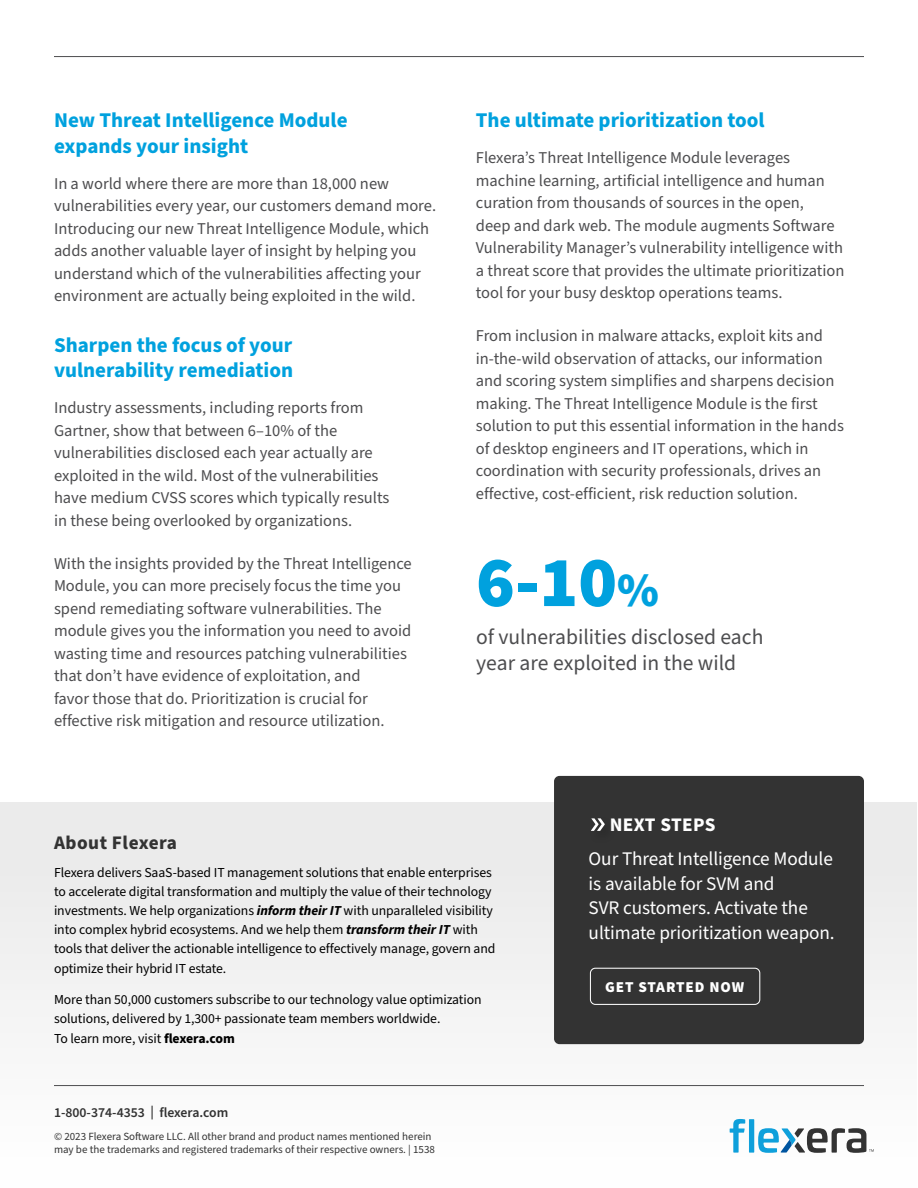
<style>
.page{position:relative;width:918px;height:1188px;background:#fff}
.page>*{position:absolute;margin:0;border:0;box-sizing:border-box;transform-origin:0 0}
.t1{font:900 72px "Source Sans Pro";color:#00a1de}
.t2{font:21.6px/26px "Source Sans Pro";color:#4d4d4f}
.t3{font:700 21px/25.2px "Source Sans Pro";color:#00a1de}
.t4{font:19.2px/24.8px "Source Sans Pro";letter-spacing:-.005em;color:#fff}
.t5{font:700 19.2px "Source Sans Pro";letter-spacing:.025em;color:#333}
.t6{font:700 19.2px "Source Sans Pro";letter-spacing:.02em;color:#fff}
.t7{font:16.5px/22.5px "Source Sans Pro";color:#4d4d4f}
.t8{font:900 15.15px "Source Sans Pro";letter-spacing:.06em;color:#fff}
.t9{font:13.8px/19.2px "Source Sans Pro";letter-spacing:-.005em;color:#000}
.t10{font:600 13.8px "Source Sans Pro";color:#333}
.t11{font:10.95px/13.2px "Source Sans Pro";color:#333}
.s1{font-size:48px}
.s2{font-weight:700;font-style:italic}
.s3{font-weight:700}
</style>
<div class="page">
<div style="left:1px;top:802px;width:916px;height:386px;background:#f5f5f5"></div>
<svg style="left:730px;top:1119px;width:15px;height:34px"></svg>
<div style="left:749px;top:1119px;width:5px;height:34px;background:#0fa0db"></div>
<svg style="left:758px;top:1128px;width:116px;height:25px"></svg>
<hr style="left:54px;top:1085px;width:810px;height:1px;background:#4d4d4f">
<div style="left:554px;top:776px;width:310px;height:268px;background:#333;border-radius:5px"></div>
<div style="left:590px;top:968px;width:170px;height:37px;border:1px solid #fff;border-radius:5px"></div>
<svg style="left:591px;top:818px;width:14px;height:13px"></svg>
<hr style="left:54px;top:56px;width:810px;height:1px;background:#4d4d4f">
<p class="t3" style="left:54px;top:108px;width:295px">New Threat Intelligence Module expands your insight</p>
<p class="t7" style="left:54px;top:172px;width:384px">In a world where there are more than 18,000 new vulnerabilities every year, our customers demand more.<br>Introducing our new Threat Intelligence Module, which adds another valuable layer of insight by helping you understand which of the vulnerabilities affecting your environment are actually being exploited in the wild.</p>
<p class="t3" style="left:54px;top:333px;width:241px">Sharpen the focus of your vulnerability remediation</p>
<p class="t7" style="left:54px;top:397px;width:337px">Industry assessments, including reports from Gartner, show that between 6–10% of the vulnerabilities disclosed each year actually are exploited in the wild. Most of the vulnerabilities have medium CVSS scores which typically results in these being overlooked by organizations.</p>
<p class="t7" style="left:54px;top:552px;width:359px">With the insights provided by the Threat Intelligence Module, you can more precisely focus the time you spend remediating software vulnerabilities. The module gives you the information you need to avoid wasting time and resources patching vulnerabilities that don’t have evidence of exploitation, and<br>favor those that do. Prioritization is crucial for effective risk mitigation and resource utilization.</p>
<p class="t3" style="left:476px;top:108px;width:290px">The ultimate prioritization tool</p>
<p class="t7" style="left:476px;top:147px;width:370px">Flexera’s Threat Intelligence Module leverages machine learning, artificial intelligence and human curation from thousands of sources in the open,<br>deep and dark web. The module augments Software Vulnerability Manager’s vulnerability intelligence with a threat score that provides the ultimate prioritization tool for your busy desktop operations teams.</p>
<p class="t7" style="left:476px;top:325px;width:370px">From inclusion in malware attacks, exploit kits and in-the-wild observation of attacks, our information and scoring system simplifies and sharpens decision making. The Threat Intelligence Module is the first solution to put this essential information in the hands of desktop engineers and IT operations, which in coordination with security professionals, drives an effective, cost-efficient, risk reduction solution.</p>
<h1 class="t1" style="left:476px;top:532px;width:184px">6-10<span class="s1">%</span></h1>
<h2 class="t2" style="left:476px;top:624px;width:289px">of vulnerabilities disclosed each year are exploited in the wild</h2>
<p class="t5" style="left:54px;top:830px;width:125px">About Flexera</p>
<p class="t9" style="left:54px;top:863px;width:443px">Flexera delivers SaaS-based IT management solutions that enable enterprises to accelerate digital transformation and multiply the value of their technology investments. We help organizations <span class="s2">inform their IT</span> with unparalleled visibility into complex hybrid ecosystems. And we help them <span class="s2">transform their IT</span> with tools that deliver the actionable intelligence to effectively manage, govern and optimize their hybrid IT estate.</p>
<p class="t9" style="left:54px;top:990px;width:429px">More than 50,000 customers subscribe to our technology value optimization solutions, delivered by 1,300+ passionate team members worldwide.<br>To learn more, visit <span class="s3">flexera.com</span></p>
<p class="t10" style="left:54px;top:1103px;width:176px">1-800-374-4353 | flexera.com</p>
<p class="t11" style="left:54px;top:1130px;width:382px">© 2023 Flexera Software LLC. All other brand and product names mentioned herein may be the trademarks and registered trademarks of their respective owners. | 1538</p>
<p class="t6" style="left:610px;top:811px;width:107px">NEXT STEPS</p>
<p class="t4" style="left:589px;top:847px;width:248px">Our Threat Intelligence Module is available for SVM and<br>SVR customers. Activate the ultimate prioritization weapon.</p>
<p class="t8" style="left:605px;top:976px;width:141px">GET STARTED NOW</p>
</div>
